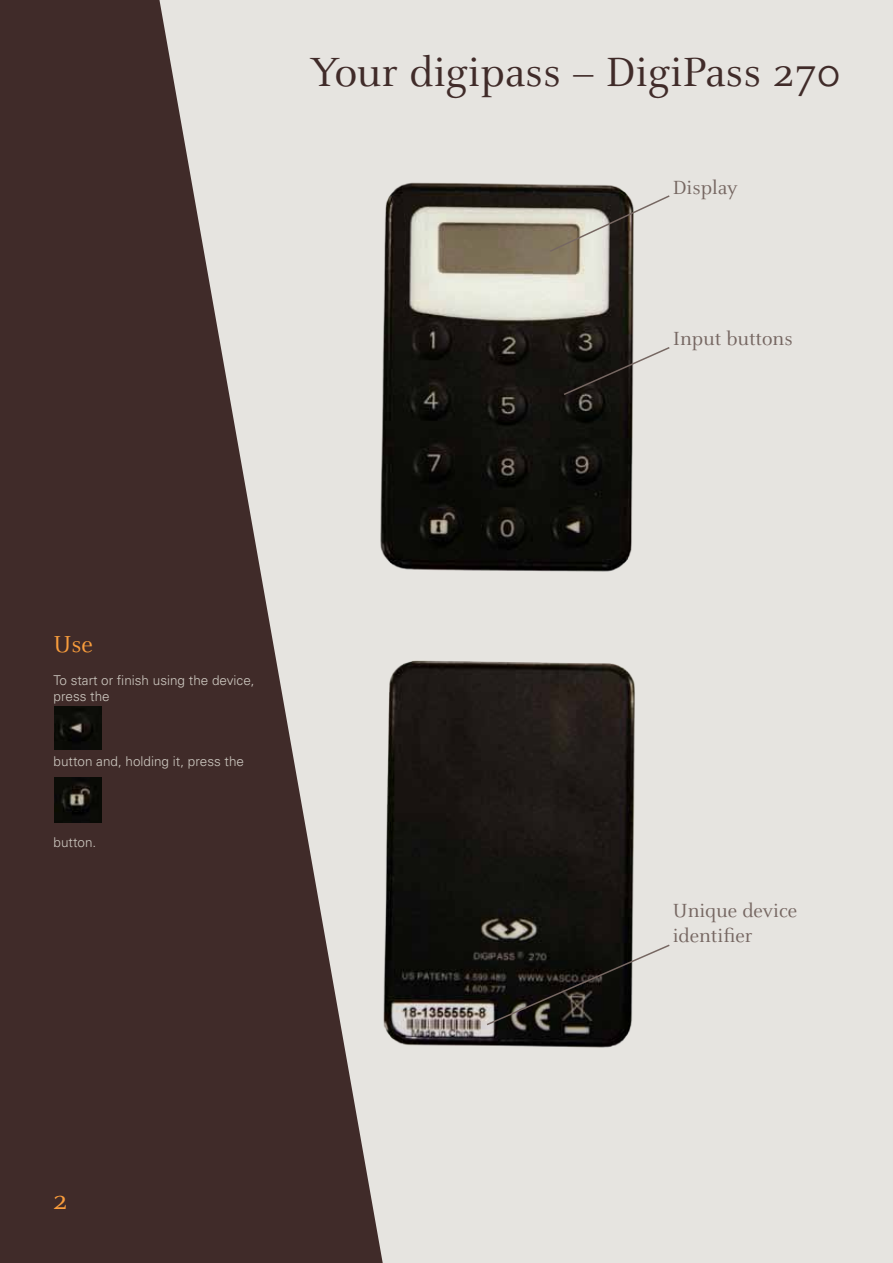
<style>
.page{position:relative;width:893px;height:1263px;background:#fff}
.page>*{position:absolute;margin:0;border:0;box-sizing:border-box;transform-origin:0 0}
.t1{font:45px "Celeste Pro";color:#402b29}
.t2{font:30px "Celeste Pro";color:#f99d3c}
.t3{font:25.5px "Celeste Pro";color:#f99d3c}
.t4{font:21px/25.2px "Celeste Pro";color:#766762}
.t5{font:300 13.5px/16.2px "Univers LTCYR 45";color:#cec9c1}
</style>
<div class="page">
<div style="left:153px;top:0;width:740px;height:1263px;background:#e6e4e0"></div>
<img style="left:383px;top:182px;width:251px;height:390px">
<svg style="left:0;top:0;width:383px;height:1263px;fill:#402b29"></svg>
<img style="left:377px;top:649px;width:258px;height:400px">
<svg style="left:548px;top:194px;width:122px;height:59px"></svg>
<svg style="left:562px;top:346px;width:108px;height:50px"></svg>
<svg style="left:485px;top:943px;width:185px;height:83px"></svg>
<img style="left:55px;top:778px;width:46px;height:45px">
<img style="left:55px;top:707px;width:46px;height:42px">
<h1 class="t1" style="left:309px;top:44px;width:532px">Your digipass – DigiPass 270</h1>
<h3 class="t4" style="left:673px;top:174px;width:66px">Display</h3>
<h3 class="t4" style="left:673px;top:325px;width:121px">Input buttons</h3>
<h3 class="t3" style="left:54px;top:629px;width:41px">Use</h3>
<p class="t5" style="left:54px;top:671px;width:203px">To start or finish using the device, press the</p>
<p class="t5" style="left:54px;top:752px;width:192px">button and, holding it, press the</p>
<p class="t5" style="left:54px;top:833px;width:44px">button.</p>
<h2 class="t2" style="left:53px;top:1181px;width:16px">2</h2>
<h3 class="t4" style="left:673px;top:897px;width:126px">Unique device identifier</h3>
</div>
